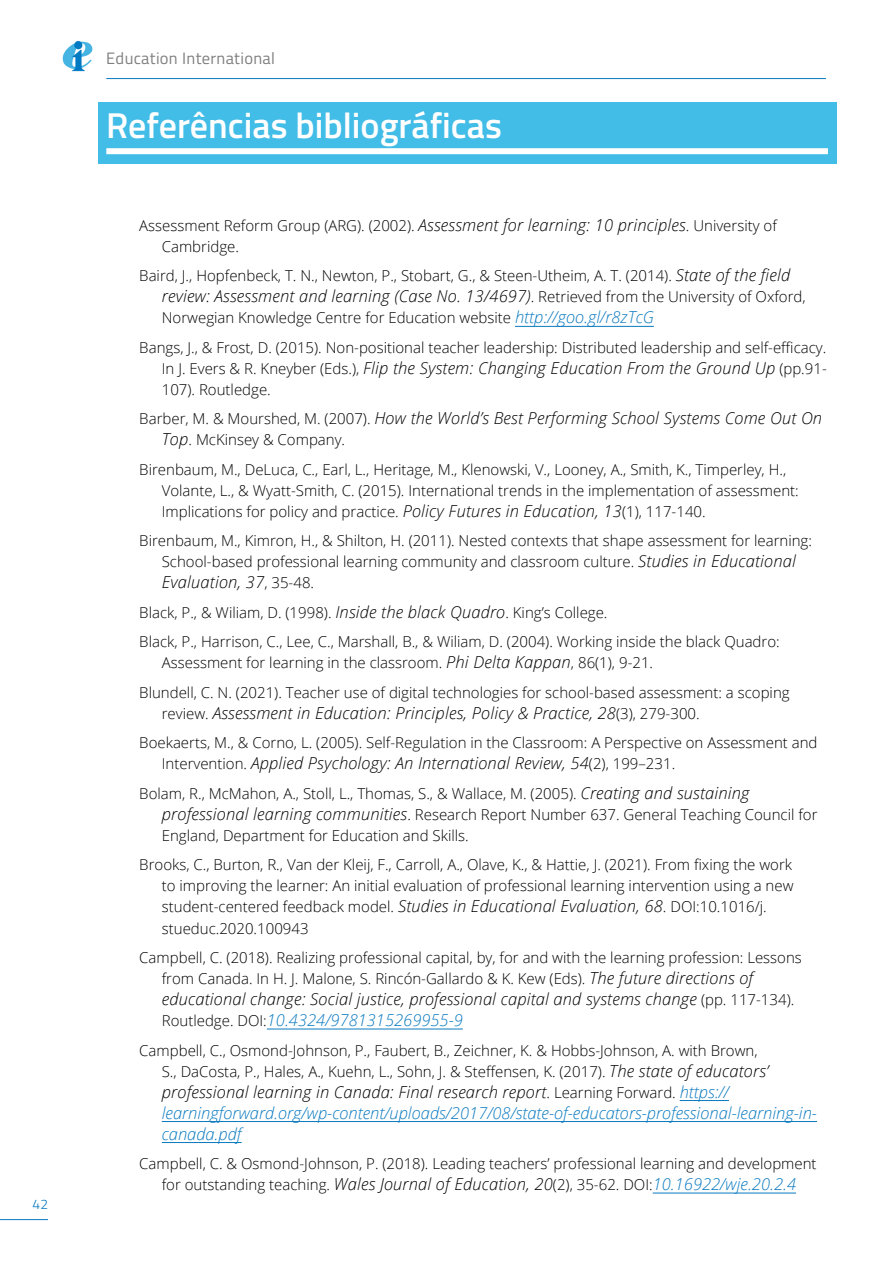
<style>
.page{position:relative;width:893px;height:1263px;background:#fff}
.page>*{position:absolute;margin:0;border:0;box-sizing:border-box;transform-origin:0 0}
.t1{font:600 36px "Titillium";color:#fff}
.t2{font:italic 300 16.5px/21px "Open Sans";letter-spacing:.01em;color:#000}
.t3{font:italic 300 16.5px/21px "Open Sans";color:#0b7ac0}
.t4{font:16.5px "Titillium";letter-spacing:.02em;color:#808080}
.t5{font:300 15px/21px "Open Sans";color:#000}
.t6{font:300 13.8px "Titillium";color:#0b7ac0}
.s1{font-style:italic;font-size:16.5px}
.s2{font-style:normal;font-size:15px}
.s3{font-style:italic;font-size:16.5px;color:#0b7ac0}
.s4{color:#0b7ac0}
.s5{color:#000}
.s6{font-style:normal;font-size:15px;color:#000}
</style>
<div class="page">
<hr style="left:0;top:1219px;width:48px;height:1px;background:#0b7ac0">
<hr style="left:106px;top:78px;width:720px;height:1px;background:#0b7ac0">
<img style="left:62px;top:40px;width:31px;height:32px">
<div style="left:98px;top:102px;width:738px;height:62px;background:#42bde7"></div>
<div style="left:106px;top:148px;width:722px;height:6px;background:#fff"></div>
<hr style="left:515px;top:326px;width:139px;height:1px;background:#0b7ac0">
<hr style="left:267px;top:1029px;width:196px;height:1px;background:#0b7ac0">
<hr style="left:680px;top:1100px;width:49px;height:1px;background:#0b7ac0">
<hr style="left:162px;top:1121px;width:655px;height:1px;background:#0b7ac0">
<hr style="left:162px;top:1142px;width:80px;height:1px;background:#0b7ac0">
<hr style="left:653px;top:1193px;width:143px;height:1px;background:#0b7ac0">
<p class="t6" style="left:32px;top:1194px;width:17px">42</p>
<p class="t4" style="left:106px;top:47px;width:170px">Education International</p>
<h1 class="t1" style="left:106px;top:98px;width:397px">Referências bibliográficas</h1>
<p class="t5" style="left:162px;top:214px;width:617px;text-indent:-22px">Assessment Reform Group (ARG). (2002). <span class="s1">Assessment for learning: 10 principles</span>. University of<br>Cambridge.</p>
<p class="t5" style="left:139px;top:265px;width:652px">Baird, J., Hopfenbeck, T. N., Newton, P., Stobart, G., &amp; Steen-Utheim, A. T. (2014). <span class="s1">State of the field</span></p>
<p class="t2" style="left:162px;top:285px;width:645px">review: Assessment and learning (Case No. 13/4697)<span class="s2">. Retrieved from the University of Oxford,</span></p>
<p class="t5" style="left:139px;top:303px;width:688px;line-height:29.5px;text-indent:22px">Norwegian Knowledge Centre for Education website <span class="s3">http://goo.gl/r8zTcG<br></span>Bangs, J., &amp; Frost, D. (2015). Non-positional teacher leadership: Distributed leadership and self-efficacy.</p>
<p class="t2" style="left:162px;top:357px;width:666px"><span class="s2">In J. Evers &amp; R. Kneyber (Eds.),</span> Flip the System: Changing Education From the Ground Up <span class="s2">(pp.91-</span></p>
<p class="t5" style="left:162px;top:379px;width:111px">107). Routledge.</p>
<p class="t2" style="left:139px;top:407px;width:684px"><span class="s2">Barber, M. &amp; Mourshed, M. (2007).</span> How the World’s Best Performing School Systems Come Out On</p>
<p class="t5" style="left:139px;top:425px;width:648px;line-height:29.5px;text-indent:23px"><span class="s1">Top</span>. McKinsey &amp; Company.<br>Birenbaum, M., DeLuca, C., Earl, L., Heritage, M., Klenowski, V., Looney, A., Smith, K., Timperley, H.,</p>
<p class="t5" style="left:162px;top:480px;width:639px">Volante, L., &amp; Wyatt-Smith, C. (2015). International trends in the implementation of assessment:<br>Implications for policy and practice. <span class="s1">Policy Futures in Education, 13</span>(1), 117-140.</p>
<p class="t5" style="left:139px;top:530px;width:674px;text-align:center">Birenbaum, M., Kimron, H., &amp; Shilton, H. (2011). Nested contexts that shape assessment for learning:<br>School-based professional learning community and classroom culture. <span class="s1">Studies in Educational</span></p>
<p class="t2" style="left:162px;top:571px;width:154px">Evaluation, 37<span class="s2">, 35-48.</span></p>
<p class="t5" style="left:139px;top:597px;width:642px;line-height:29.5px">Black, P., &amp; Wiliam, D. (1998). <span class="s1">Inside the black Quadro</span>. King’s College.<br>Black, P., Harrison, C., Lee, C., Marshall, B., &amp; Wiliam, D. (2004). Working inside the black Quadro:</p>
<p class="t5" style="left:139px;top:648px;width:652px;line-height:29.5px;text-indent:22px">Assessment for learning in the classroom. <span class="s1">Phi Delta Kappan</span>, 86(1), 9-21.<br>Blundell, C. N. (2021). Teacher use of digital technologies for school-based assessment: a scoping</p>
<p class="t2" style="left:162px;top:702px;width:539px"><span class="s2">review.</span> Assessment in Education: Principles, Policy &amp; Practice, 28<span class="s2">(3), 279-300.</span></p>
<p class="t5" style="left:139px;top:732px;width:680px">Boekaerts, M., &amp; Corno, L. (2005). Self-Regulation in the Classroom: A Perspective on Assessment and</p>
<p class="t2" style="left:162px;top:752px;width:515px"><span class="s2">Intervention.</span> Applied Psychology: An International Review, 54<span class="s2">(2), 199–231.</span></p>
<p class="t5" style="left:162px;top:783px;width:657px;text-indent:-22px">Bolam, R., McMahon, A., Stoll, L., Thomas, S., &amp; Wallace, M. (2005). <span class="s1">Creating and sustaining professional learning communities</span>. Research Report Number 637. General Teaching Council for<br>England, Department for Education and Skills.</p>
<p class="t5" style="left:162px;top:854px;width:633px;text-indent:-22px">Brooks, C., Burton, R., Van der Kleij, F., Carroll, A., Olave, K., &amp; Hattie, J. (2021). From fixing the work to improving the learner: An initial evaluation of professional learning intervention using a new student-centered feedback model. <span class="s1">Studies in Educational Evaluation, 68</span>. DOI:10.1016/j. stueduc.2020.100943</p>
<p class="t5" style="left:162px;top:947px;width:642px;text-indent:-22px">Campbell, C. (2018). Realizing professional capital, by, for and with the learning profession: Lessons from Canada. In H. J. Malone, S. Rincón-Gallardo &amp; K. Kew (Eds). <span class="s1">The future directions of</span></p>
<p class="t2" style="left:162px;top:988px;width:634px">educational change: Social justice, professional capital and systems change <span class="s2">(pp. 117-134).<br>Routledge. DOI:</span><span class="s4">10.4324/9781315269955-9</span></p>
<p class="t5" style="left:162px;top:1039px;width:608px;text-indent:-22px">Campbell, C., Osmond-Johnson, P., Faubert, B., Zeichner, K. &amp; Hobbs-Johnson, A. with Brown,<br>S., DaCosta, P., Hales, A., Kuehn, L., Sohn, J. &amp; Steffensen, K. (2017). <span class="s1">The state of educators’</span></p>
<p class="t3" style="left:162px;top:1080px;width:657px"><span class="s5">professional learning in Canada: Final research report</span><span class="s6">. Learning Forward.</span> https:// learningforward.org/wp-content/uploads/2017/08/state-of-educators-professional-learning-in&shy;canada.pdf</p>
<p class="t5" style="left:139px;top:1153px;width:679px;text-align:center">Campbell, C. &amp; Osmond-Johnson, P. (2018). Leading teachers’ professional learning and development for outstanding teaching. <span class="s1">Wales Journal of Education, 20</span>(2), 35-62. DOI:<span class="s3">10.16922/wje.20.2.4</span></p>
</div>
